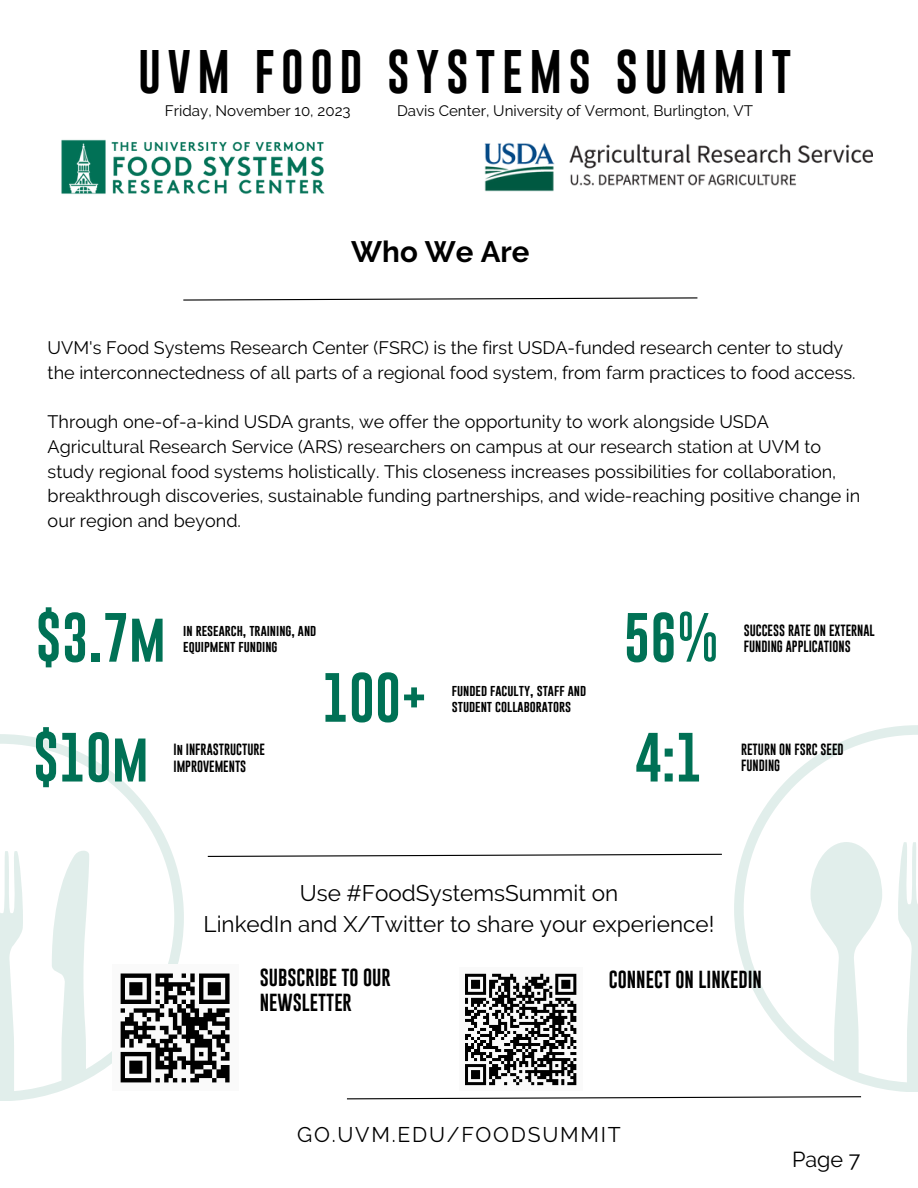
<style>
.page{position:relative;width:918px;height:1188px;background:#fff}
.page>*{position:absolute;margin:0;border:0;box-sizing:border-box;transform-origin:0 0}
.t1{font:50.85px "Gobold";color:#007155}
.t2{font:44.85px "Gobold";letter-spacing:.145em;color:#000}
.t3{font:700 29.4px "Raleway";color:#000}
.t4{font:22.5px/31.5px "Raleway";color:#000;text-align:center}
.t5{font:21.6px "Raleway";color:#000}
.t6{font:21.15px "Raleway";letter-spacing:.085em;color:#000}
.t7{font:18px/24.8px "Raleway";color:#000}
.t8{font:18px "Gobold";color:#000}
.t9{font:15.15px "Raleway";color:#000}
.t10{font:11.85px/16.4px "Gobold";color:#000}
</style>
<div class="page">
<svg style="left:347px;top:1096px;width:515px;height:4px"></svg>
<svg style="left:0;top:734px;width:183px;height:367px"></svg>
<svg style="left:734px;top:725px;width:184px;height:367px"></svg>
<svg style="left:183px;top:297px;width:515px;height:4px"></svg>
<img style="left:61px;top:139px;width:264px;height:55px">
<img style="left:485px;top:142px;width:388px;height:50px">
<div style="left:459px;top:968px;width:123px;height:123px;background:#fafafa"></div>
<svg style="left:465px;top:973px;width:112px;height:113px"></svg>
<div style="left:112px;top:965px;width:126px;height:126px;background:#fafafa"></div>
<svg style="left:121px;top:974px;width:109px;height:108px"></svg>
<svg style="left:207px;top:853px;width:515px;height:4px"></svg>
<p class="t2" style="left:138px;top:43px;width:655px">UVM FOOD SYSTEMS SUMMIT</p>
<p class="t9" style="left:165px;top:102px;width:187px">Friday, November 10, 2023</p>
<p class="t9" style="left:397px;top:102px;width:357px">Davis Center, University of Vermont, Burlington, VT</p>
<h3 class="t3" style="left:351px;top:235px;width:180px">Who We Are</h3>
<h1 class="t7" style="left:48px;top:335px;width:810px">UVM's Food Systems Research Center (FSRC) is the first USDA-funded research center to study the interconnectedness of all parts of a regional food system, from farm practices to food access.</h1>
<p class="t7" style="left:48px;top:409px;width:814px">Through one-of-a-kind USDA grants, we offer the opportunity to work alongside USDA Agricultural Research Service (ARS) researchers on campus at our research station at UVM to study regional food systems holistically. This closeness increases possibilities for collaboration, breakthrough discoveries, sustainable funding partnerships, and wide-reaching positive change in our region and beyond.</p>
<p class="t1" style="left:36px;top:605px;width:132px">$3.7m</p>
<p class="t10" style="left:183px;top:622px;width:135px">in research, training, and equipment funding</p>
<h1 class="t1" style="left:322px;top:665px;width:106px">100+</h1>
<p class="t10" style="left:452px;top:682px;width:136px">funded faculty, staff and student collaborators</p>
<p class="t1" style="left:624px;top:605px;width:97px">56%</p>
<p class="t10" style="left:744px;top:622px;width:133px">SUCCESS RATE ON EXTERNAL</p>
<p class="t10" style="left:744px;top:638px;width:108px">FUNDING APPLICATIONS</p>
<p class="t1" style="left:33px;top:725px;width:117px">$10m</p>
<h1 class="t1" style="left:635px;top:725px;width:69px">4:1</h1>
<h1 class="t10" style="left:173px;top:742px;width:93px">In INFRASTRUCTURE<br>IMPROVEMENTS</h1>
<h1 class="t10" style="left:741px;top:741px;width:104px">RETURN ON FSRC SEED<br>FUNDING</h1>
<h6 class="t4" style="left:204px;top:877px;width:512px">Use #FoodSystemsSummit on<br>LinkedIn and X/Twitter to share your experience!</h6>
<p class="t8" style="left:260px;top:966px;width:132px">SUBSCRIBE TO OUR</p>
<h5 class="t8" style="left:609px;top:968px;width:155px">CONNECT ON LINKEDIN</h5>
<p class="t8" style="left:260px;top:991px;width:93px">NEWSLETTER</p>
<p class="t6" style="left:297px;top:1122px;width:325px">GO.UVM.EDU/FOODSUMMIT</p>
<p class="t5" style="left:792px;top:1146px;width:70px">Page 7</p>
</div>
